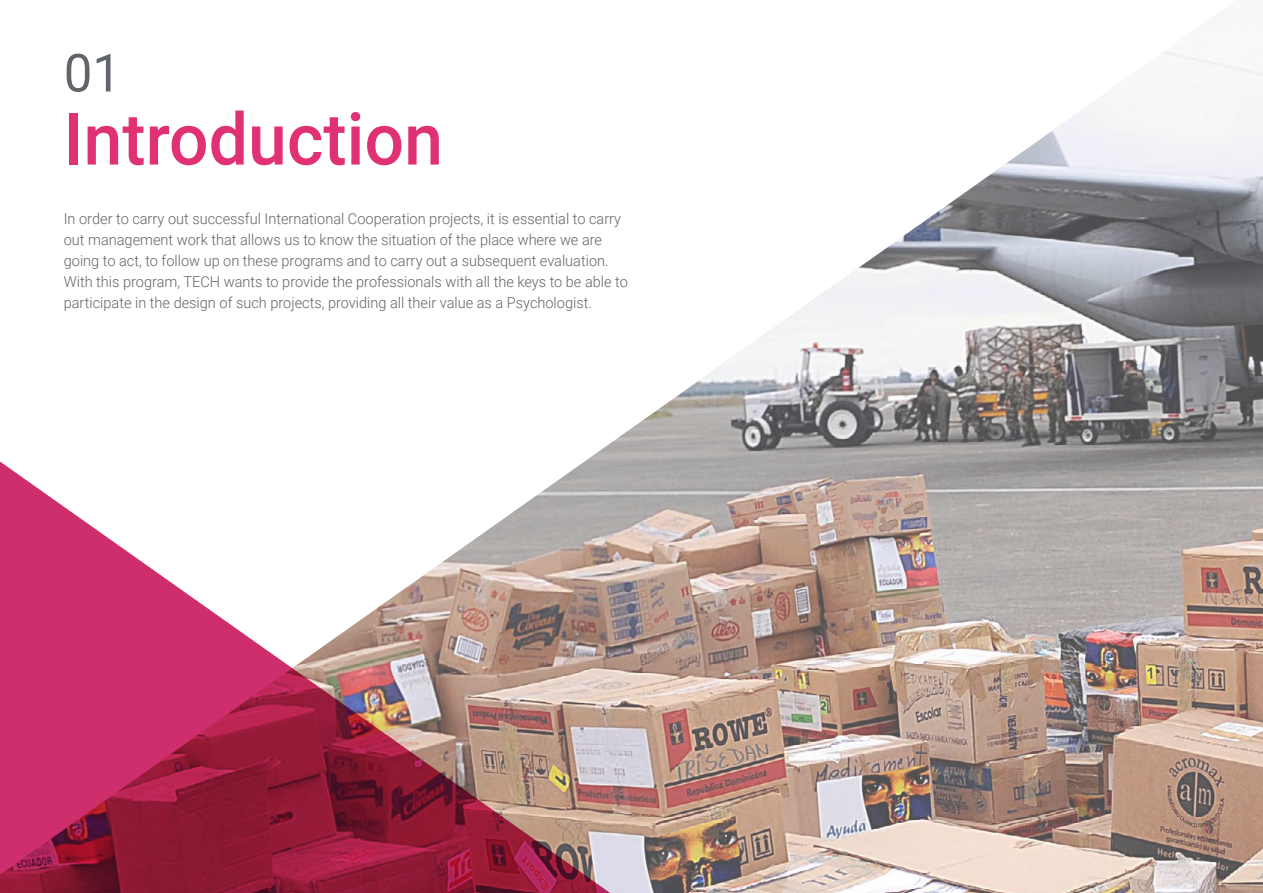
<style>
.page{position:relative;width:1263px;height:893px;background:#fff}
.page>*{position:absolute;margin:0;border:0;box-sizing:border-box;transform-origin:0 0}
.t1{font:500 72px "Roboto";color:#df3174}
.t2{font:52.5px "Roboto";color:#61646a}
.t3{font:300 15px/21px "Roboto";color:#61646a}
</style>
<div class="page">
<img style="left:607px;top:0;width:656px;height:893px">
<svg style="left:0;top:446px;width:640px;height:447px"></svg>
<h2 class="t2" style="left:64px;top:36px;width:59px">01</h2>
<h1 class="t1" style="left:64px;top:89px;width:381px">Introduction</h1>
<p class="t3" style="left:64px;top:207px;width:566px">In order to carry out successful International Cooperation projects, it is essential to carry out management work that allows us to know the situation of the place where we are going to act, to follow up on these programs and to carry out a subsequent evaluation.<br>With this program, TECH wants to provide the professionals with all the keys to be able to participate in the design of such projects, providing all their value as a Psychologist.</p>
</div>
